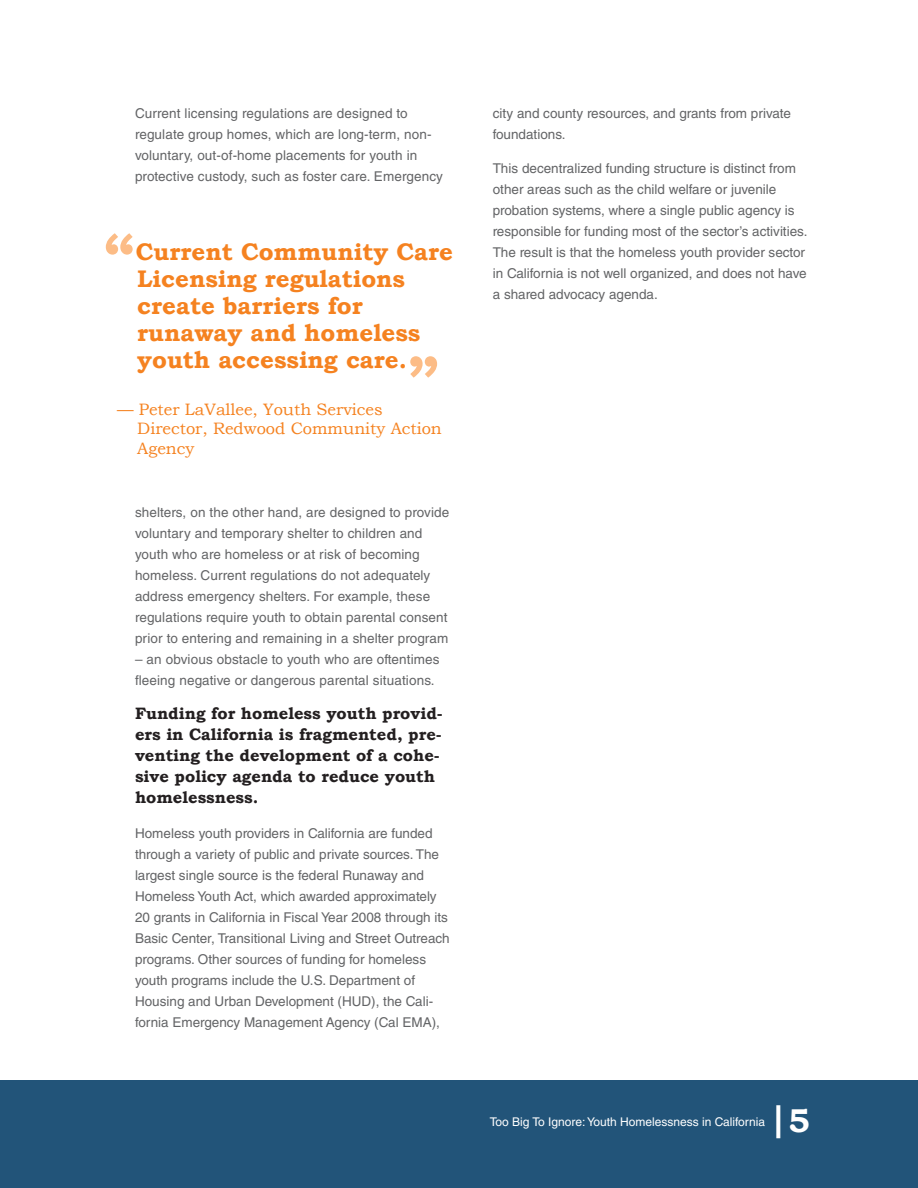
<style>
.page{position:relative;width:918px;height:1188px;background:#fff}
.page>*{position:absolute;margin:0;border:0;box-sizing:border-box;transform-origin:0 0}
.t1{font:700 60px "Bookman Old Style";color:#fcbc86}
.t2{font:700 33px "American Typewriter";color:#fff}
.t3{font:700 24px/27px "Bookman Old Style";color:#f58220}
.t4{font:700 16.5px/21px "Bookman Old Style";color:#231f20}
.t5{font:16.5px/19.8px "Bookman Old Style";color:#f58220}
.t6{font:13.5px/21px "Helvetica LT Std";color:#636466}
.t7{font:12px "Helvetica LT Std";color:#fff}
.s1{font-family:"Bookman Old Style"}
</style>
<div class="page">
<div style="left:0;top:1080px;width:918px;height:108px;background:#225479"></div>
<p class="t6" style="left:135px;top:102px;width:309px">Current licensing regulations are designed to regulate group homes, which are long-term, non&shy;voluntary, out-of-home placements for youth in protective custody, such as foster care. Emergency</p>
<h1 class="t1" style="left:104px;top:212px;width:34px">“</h1>
<h3 class="t3" style="left:136px;top:238px;width:319px">Current Community Care<br>Licensing regulations create barriers for runaway and homeless youth accessing care.</h3>
<p class="t5" style="left:117px;top:399px;width:267px">— Peter LaVallee, Youth Services</p>
<h1 class="t1" style="left:407px;top:335px;width:34px">”</h1>
<p class="t5" style="left:137px;top:419px;width:306px">Director, Redwood Community Action<br>Agency</p>
<p class="t6" style="left:135px;top:501px;width:316px">shelters, on the other hand, are designed to provide voluntary and temporary shelter to children and youth who are homeless or at risk of becoming homeless. Current regulations do not adequately address emergency shelters. For example, these regulations require youth to obtain parental consent prior to entering and remaining in a shelter program</p>
<p class="t6" style="left:135px;top:648px;width:306px">– an obvious obstacle to youth who are oftentimes fleeing negative or dangerous parental situations.</p>
<p class="t4" style="left:135px;top:703px;width:309px">Funding for homeless youth provid&shy;ers in California is fragmented, pre&shy;venting the development of a cohe&shy;sive policy agenda to reduce youth homelessness.</p>
<p class="t6" style="left:135px;top:822px;width:316px">Homeless youth providers in California are funded through a variety of public and private sources. The largest single source is the federal Runaway and Homeless Youth Act, which awarded approximately 20 grants in California in Fiscal Year 2008 through its Basic Center, Transitional Living and Street Outreach programs. Other sources of funding for homeless youth programs include the U.S. Department of Housing and Urban Development (HUD), the Cali&shy;fornia Emergency Management Agency (Cal EMA),</p>
<p class="t6" style="left:493px;top:102px;width:300px">city and county resources, and grants from private foundations.</p>
<p class="t6" style="left:493px;top:158px;width:316px">This decentralized funding structure is distinct from other areas such as the child welfare or juvenile probation systems, where a single public agency is responsible for funding most of the sector’s activities.<br>The result is that the homeless youth provider sector in California is not well organized, and does not have a shared advocacy agenda.</p>
<p class="t7" style="left:490px;top:1115px;width:277px">Too Big To Ignore: Youth Homelessness in California</p>
<h2 class="t2" style="left:768px;top:1100px;width:43px">|<span class="s1">5</span></h2>
</div>
